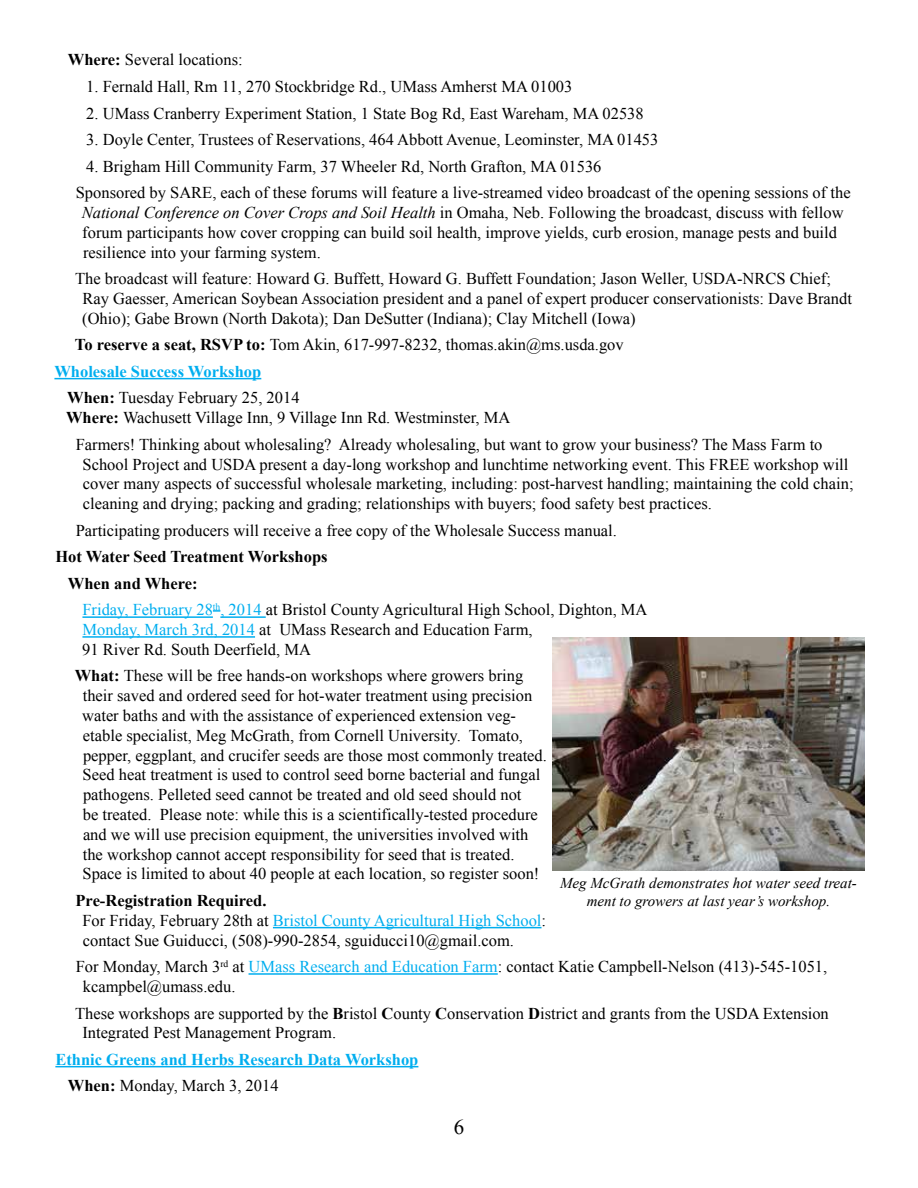
<style>
.page{position:relative;width:918px;height:1188px;background:#fff}
.page>*{position:absolute;margin:0;border:0;box-sizing:border-box;transform-origin:0 0}
.t1{font:21px "Times New Roman";color:#000}
.t2{font:16.5px/19.8px "Times New Roman";color:#000}
.t3{font:700 16.5px/26.5px "Times New Roman";color:#00aeef}
.t4{font:700 16.5px/26.5px "Times New Roman";color:#000}
.t5{font:italic 15px/18px "Times New Roman";color:#000;text-align:center}
.s1{font-weight:700}
.s2{font-style:italic}
.s3{color:#00aeef}
.s4{color:#000}
.s5{font-weight:400;color:#000}
</style>
<div class="page">
<hr style="left:54px;top:378px;width:207px;height:1px;background:#00aeef">
<hr style="left:82px;top:616px;width:131px;height:2px;background:#00aeef">
<svg style="left:213px;top:610px;width:7px;height:2px"></svg>
<hr style="left:220px;top:616px;width:46px;height:2px;background:#00aeef">
<hr style="left:82px;top:636px;width:173px;height:2px;background:#00aeef">
<hr style="left:273px;top:927px;width:269px;height:1px;background:#00aeef">
<hr style="left:249px;top:973px;width:249px;height:2px;background:#00aeef">
<hr style="left:55px;top:1066px;width:363px;height:1px;background:#00aeef">
<img style="left:553px;top:637px;width:311px;height:233px">
<p class="t2" style="left:68px;top:50px;width:176px"><span class="s1">Where:</span> Several locations:</p>
<p class="t2" style="left:86px;top:76px;width:488px">1. Fernald Hall, Rm 11, 270 Stockbridge Rd., UMass Amherst MA 01003</p>
<p class="t2" style="left:86px;top:103px;width:559px">2. UMass Cranberry Experiment Station, 1 State Bog Rd, East Wareham, MA 02538</p>
<p class="t2" style="left:86px;top:129px;width:574px">3. Doyle Center, Trustees of Reservations, 464 Abbott Avenue, Leominster, MA 01453</p>
<p class="t2" style="left:76px;top:153px;width:776px;line-height:26.5px;text-indent:11px">4. Brigham Hill Community Farm, 37 Wheeler Rd, North Grafton, MA 01536<br>Sponsored by SARE, each of these forums will feature a live-streamed video broadcast of the opening sessions of the</p>
<p class="t2" style="left:82px;top:202px;width:763px"><span class="s2">National Conference on Cover Crops and Soil Health</span> in Omaha, Neb. Following the broadcast, discuss with fellow forum participants how cover cropping can build soil health, improve yields, curb erosion, manage pests and build resilience into your farming system.</p>
<p class="t2" style="left:82px;top:268px;width:771px;text-indent:-7px">The broadcast will feature: Howard G. Buffett, Howard G. Buffett Foundation; Jason Weller, USDA-NRCS Chief;<br>Ray Gaesser, American Soybean Association president and a panel of expert producer conservationists: Dave Brandt (Ohio); Gabe Brown (North Dakota); Dan DeSutter (Indiana); Clay Mitchell (Iowa)</p>
<p class="t4" style="left:75px;top:331px;width:137px">To reserve a seat, RSVP</p>
<p class="t2" style="left:246px;top:335px;width:379px"><span class="s1">to:</span> Tom Akin, 617-997-8232, thomas.akin@ms.usda.gov</p>
<p class="t3" style="left:54px;top:358px;width:208px">Wholesale Success Workshop</p>
<p class="t2" style="left:67px;top:388px;width:234px"><span class="s1">When:</span> Tuesday February 25, 2014</p>
<p class="t2" style="left:76px;top:404px;width:748px;line-height:26.5px;text-indent:-10px"><span class="s1">Where:</span> Wachusett Village Inn, 9 Village Inn Rd. Westminster, MA<br>Farmers! Thinking about wholesaling? Already wholesaling, but want to grow your business? The Mass Farm to</p>
<p class="t2" style="left:83px;top:454px;width:773px">School Project and USDA present a day-long workshop and lunchtime networking event. This FREE workshop will cover many aspects of successful wholesale marketing, including: post-harvest handling; maintaining the cold chain; cleaning and drying; packing and grading; relationships with buyers; food safety best practices.</p>
<p class="t2" style="left:76px;top:520px;width:543px">Participating producers will receive a free copy of the Wholesale Success manual.</p>
<p class="t4" style="left:68px;top:543px;width:261px;text-indent:-13px">Hot Water Seed Treatment Workshops<br>When and Where:</p>
<p class="t2" style="left:82px;top:600px;width:567px"><span class="s3">Friday, February 28</span><sup>th</sup><span class="s3">, 2014</span> at Bristol County Agricultural High School, Dighton, MA<br><span class="s3">Monday, March 3rd, 2014</span> at UMass Research and Education Farm,<br>91 River Rd. South Deerfield, MA</p>
<p class="t2" style="left:82px;top:666px;width:466px;text-indent:-7px"><span class="s1">What:</span> These will be free hands-on workshops where growers bring their saved and ordered seed for hot-water treatment using precision water baths and with the assistance of experienced extension veg&shy;etable specialist, Meg McGrath, from Cornell University. Tomato, pepper, eggplant, and crucifer seeds are those most commonly treated.<br>Seed heat treatment is used to control seed borne bacterial and fungal pathogens. Pelleted seed cannot be treated and old seed should not<br>be treated. Please note: while this is a scientifically-tested procedure and we will use precision equipment, the universities involved with the workshop cannot accept responsibility for seed that is treated.<br>Space is limited to about 40 people at each location, so register soon!</p>
<p class="t2" style="left:82px;top:890px;width:465px;text-indent:-7px"><span class="s1">Pre-Registration Required.<br></span>For Friday, February 28th at <span class="s3">Bristol County Agricultural High School</span>: contact Sue Guiducci, (508)-990-2854, sguiducci10@gmail.com.</p>
<p class="t2" style="left:83px;top:957px;width:746px;text-indent:-7px">For Monday, March 3<sup>rd</sup> at <span class="s3">UMass Research and Education Farm</span>: contact Katie Campbell-Nelson (413)-545-1051, kcampbel@umass.edu.</p>
<p class="t2" style="left:82px;top:1003px;width:748px;text-indent:-7px">These workshops are supported by the <span class="s1">B</span>ristol <span class="s1">C</span>ounty <span class="s1">C</span>onservation <span class="s1">D</span>istrict and grants from the USDA Extension<br>Integrated Pest Management Program.</p>
<p class="t3" style="left:68px;top:1046px;width:352px;text-indent:-13px">Ethnic Greens and Herbs Research Data Workshop<br><span class="s4">When:</span> <span class="s5">Monday, March 3, 2014</span></p>
<p class="t5" style="left:560px;top:873px;width:298px">Meg McGrath demonstrates hot water seed treat&shy;ment to growers at last year’s workshop.</p>
<p class="t1" style="left:454px;top:1113px;width:12px">6</p>
</div>
